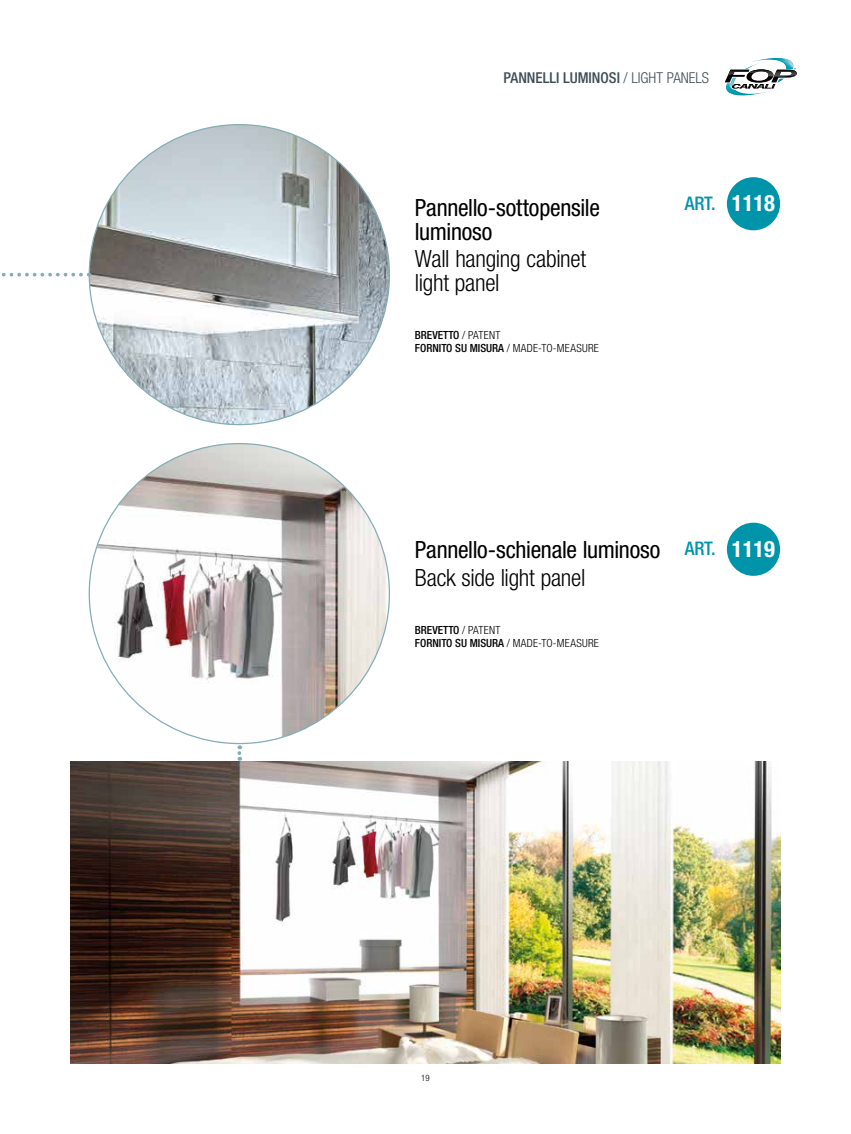
<style>
.page{position:relative;width:851px;height:1134px;background:#fff}
.page>*{position:absolute;margin:0;border:0;box-sizing:border-box;transform-origin:0 0}
.t1{font:condensed 23.75px/23.8px "Helvetica Neue";letter-spacing:-.01em;color:#000}
.t2{font:300 condensed 23.75px/23.8px "Helvetica Neue";letter-spacing:-.01em;color:#000}
.t3{font:500 condensed 18.75px "Helvetica Neue";letter-spacing:-.01em;color:#0094aa}
.t4{font:500 condensed 15px "Helvetica Neue";color:#3f4e55}
.t5{font:500 condensed 11.25px/13.5px "Helvetica Neue";color:#000}
.t6{font:300 condensed 8.75px "Helvetica Neue";color:#000}
.s1{font-weight:300}
.s2{font-weight:700;font-size:22.5px;color:#fff}
</style>
<div class="page">
<img style="left:71px;top:762px;width:709px;height:301px">
<img style="left:89px;top:125px;width:300px;height:300px;border-radius:150px">
<img style="left:89px;top:444px;width:300px;height:299px;border-radius:150px">
<svg style="left:1px;top:273px;width:80px;height:3px"></svg>
<svg style="left:237px;top:745px;width:4px;height:16px"></svg>
<div style="left:726px;top:177px;width:54px;height:53px;background:#0094aa;border-radius:50%"></div>
<svg style="left:724px;top:58px;width:73px;height:38px"></svg>
<div style="left:726px;top:523px;width:54px;height:53px;background:#0094aa;border-radius:50%"></div>
<h3 class="t4" style="left:503px;top:69px;width:207px">PANNELLI LUMINOSI <span class="s1">/ LIGHT PANELS</span></h3>
<h1 class="t1" style="left:415px;top:195px;width:187px">Pannello-sottopensile luminoso</h1>
<h1 class="t2" style="left:415px;top:246px;width:173px">Wall hanging cabinet light panel</h1>
<p class="t5" style="left:415px;top:328px;width:185px">BREVETTO <span class="s1">/ PATENT<br></span>FORNITO SU MISURA <span class="s1">/ MADE-TO-MEASURE</span></p>
<h2 class="t3" style="left:684px;top:192px;width:92px">ART. <span class="s2">1118</span></h2>
<h1 class="t1" style="left:415px;top:538px;width:247px">Pannello-schienale luminoso</h1>
<h1 class="t2" style="left:415px;top:565px;width:172px">Back side light panel</h1>
<p class="t5" style="left:415px;top:623px;width:185px">BREVETTO <span class="s1">/ PATENT<br></span>FORNITO SU MISURA <span class="s1">/ MADE-TO-MEASURE</span></p>
<h2 class="t3" style="left:684px;top:537px;width:92px">ART. <span class="s2">1119</span></h2>
<p class="t6" style="left:421px;top:1073px;width:10px">19</p>
</div>
